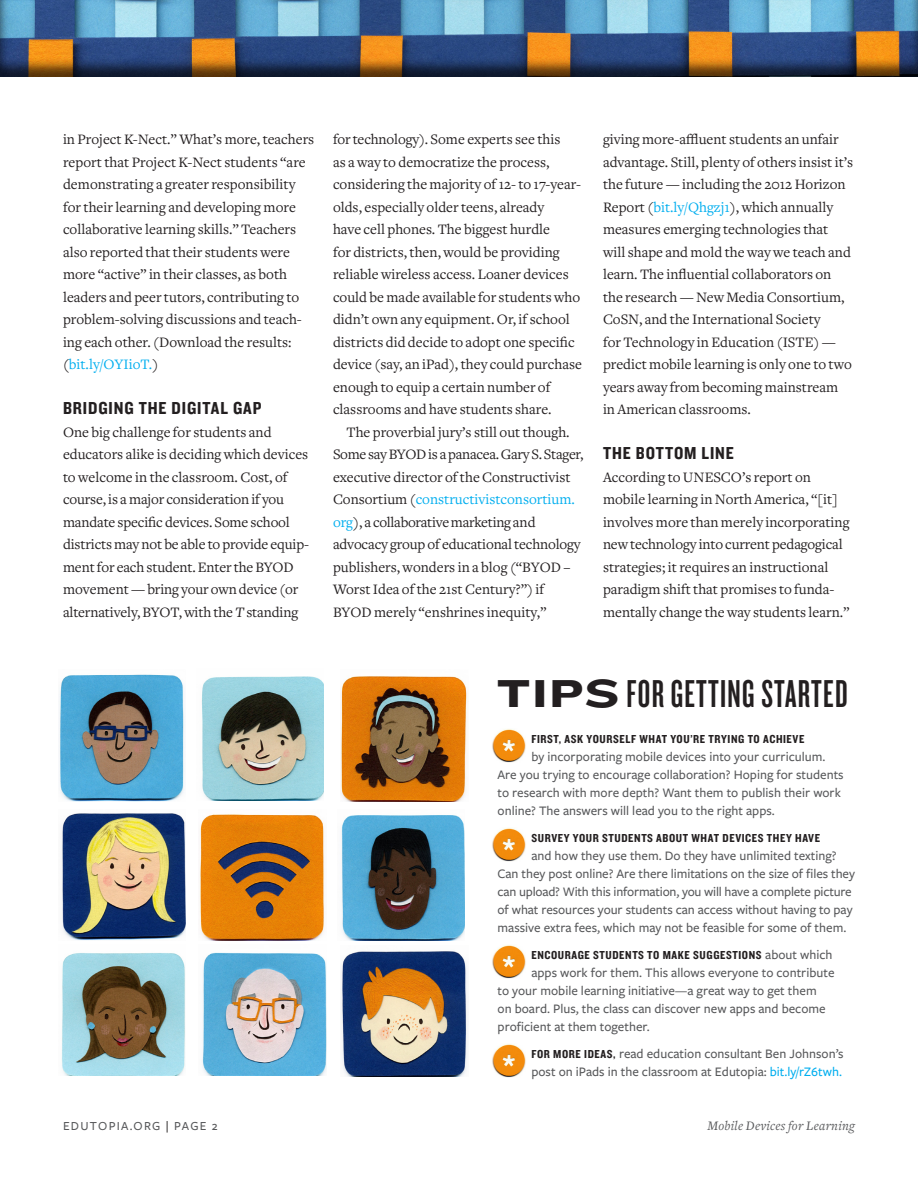
<style>
.page{position:relative;width:918px;height:1188px;background:#fff}
.page>*{position:absolute;margin:0;border:0;box-sizing:border-box;transform-origin:0 0}
.Body_subhead{font:40.35px "Knockout HTF47 Bantamweight";letter-spacing:.03em;color:#231f20}
.Body_subhead-2{font:18px "Knockout HTF50 Welterweight";letter-spacing:.05em;color:#231f20}
.Body_Indent{font:15px/22.5px "Freight Text";color:#231f20}
.Body_NoIndent{font:15px/22.5px "Freight Text";color:#231f20}
.Sidebar_txt{font:500 13.5px/18px "Freight Sans Pro";color:#57585a}
.t1{font:italic 13.5px "Freight Text";letter-spacing:.02em;color:#57585a}
.t2{font:500 12.75px "Freight Sans Pro";letter-spacing:.1em;color:#57585a}
.Sidebar_txt-2{font:12px "Knockout HTF50 Welterweight";letter-spacing:.05em;color:#231f20}
.s1{color:#00aeef}
.s2{font-style:italic}
.s3{color:#231f20}
.s4{font-family:"Knockout HTF54 Sumo"}
.s5{font-family:"Freight Sans Pro";font-weight:500;font-size:13.5px;color:#57585a}
.s6{font-family:"Knockout HTF50 Welterweight";font-weight:400;font-size:12px;color:#231f20}
</style>
<div class="page">
<div style="left:0;top:0;width:918px;height:78px;background:#231f20;opacity:.75"></div>
<img style="left:341px;top:951px;width:127px;height:126px">
<img style="left:341px;top:676px;width:126px;height:125px">
<img style="left:59px;top:674px;width:126px;height:127px">
<img style="left:341px;top:815px;width:123px;height:126px">
<img style="left:200px;top:814px;width:125px;height:127px">
<img style="left:62px;top:813px;width:124px;height:127px">
<img style="left:201px;top:676px;width:123px;height:125px">
<img style="left:202px;top:952px;width:124px;height:124px">
<img style="left:61px;top:953px;width:124px;height:123px">
<img style="left:492px;top:729px;width:34px;height:34px">
<img style="left:492px;top:828px;width:34px;height:34px">
<img style="left:492px;top:945px;width:34px;height:34px">
<img style="left:492px;top:1044px;width:34px;height:34px">
<p class="Body_Indent" style="left:63px;top:128px;width:253px">in Project K-Nect.” What’s more, teachers report that Project K-Nect students “are demonstrating a greater responsibility for their learning and developing more collaborative learning skills.” Teachers also reported that their students were more “active” in their classes, as both leaders and peer tutors, contributing to problem-solving discussions and teach&shy;ing each other. (Download the results: (<span class="s1">bit.ly/OYIioT.</span>)</p>
<p class="Body_subhead-2" style="left:63px;top:399px;width:200px">BRIDGING THE DIGITAL GAP</p>
<p class="Body_NoIndent" style="left:63px;top:421px;width:248px">One big challenge for students and educators alike is deciding which devices to welcome in the classroom. Cost, of course, is a major consideration if you mandate specific devices. Some school districts may not be able to provide equip&shy;ment for each student. Enter the BYOD movement — bring your own device (or alternatively, BYOT, with the <span class="s2">T</span> standing</p>
<p class="Body_NoIndent" style="left:333px;top:128px;width:250px">for technology). Some experts see this<br>as a way to democratize the process, considering the majority of 12- to 17-year&shy;olds, especially older teens, already<br>have cell phones. The biggest hurdle<br>for districts, then, would be providing reliable wireless access. Loaner devices could be made available for students who didn’t own any equipment. Or, if school districts did decide to adopt one specific device (say, an iPad), they could purchase enough to equip a certain number of classrooms and have students share.</p>
<p class="Body_Indent" style="left:333px;top:421px;width:252px;text-indent:14px">The proverbial jury’s still out though.<br>Some say BYOD is a panacea. Gary S. Stager, executive director of the Constructivist Consortium (<span class="s1">constructivistconsortium. org</span>), a collaborative marketing and advocacy group of educational technology publishers, wonders in a blog (“BYOD – Worst Idea of the 21st Century?”) if BYOD merely “enshrines inequity,”</p>
<p class="Body_Indent" style="left:603px;top:128px;width:252px">giving more-affluent students an unfair advantage. Still, plenty of others insist it’s the future — including the 2012 Horizon Report (<span class="s1">bit.ly/Qhgzj1</span>), which annually measures emerging technologies that will shape and mold the way we teach and learn. The influential collaborators on the research — New Media Consortium, CoSN, and the International Society<br>for Technology in Education (ISTE) — predict mobile learning is only one to two years away from becoming mainstream in American classrooms.</p>
<p class="Body_subhead-2" style="left:603px;top:444px;width:133px">THE BOTTOM LINE</p>
<p class="Body_NoIndent" style="left:603px;top:466px;width:248px">According to UNESCO’s report on mobile learning in North America, “[it] involves more than merely incorporating new technology into current pedagogical strategies; it requires an instructional paradigm shift that promises to funda&shy;mentally change the way students learn.”</p>
<p class="t2" style="left:63px;top:1117px;width:156px">EDUTOPIA.ORG <span class="s3">|</span> PAGE 2</p>
<p class="Body_subhead" style="left:496px;top:673px;width:353px"><span class="s4">TIPS</span> FOR GETTING STARTED</p>
<p class="Sidebar_txt-2" style="left:531px;top:732px;width:275px">FIRST, ASK YOURSELF WHAT YOU’RE TRYING TO ACHIEVE</p>
<p class="Sidebar_txt" style="left:498px;top:747px;width:348px;text-indent:34px">by incorporating mobile devices into your curriculum.<br>Are you trying to encourage collaboration? Hoping for students to research with more depth? Want them to publish their work online? The answers will lead you to the right apps.</p>
<p class="Sidebar_txt-2" style="left:531px;top:831px;width:290px">SURVEY YOUR STUDENTS ABOUT WHAT DEVICES THEY HAVE</p>
<p class="Sidebar_txt" style="left:498px;top:846px;width:359px;text-indent:34px">and how they use them. Do they have unlimited texting?<br>Can they post online? Are there limitations on the size of files they can upload? With this information, you will have a complete picture of what resources your students can access without having to pay massive extra fees, which may not be feasible for some of them.</p>
<p class="Sidebar_txt-2" style="left:531px;top:948px;width:303px">ENCOURAGE STUDENTS TO MAKE SUGGESTIONS <span class="s5">about which</span></p>
<p class="Sidebar_txt" style="left:498px;top:963px;width:338px;text-indent:34px">apps work for them. This allows everyone to contribute to your mobile learning initiative—a great way to get them<br>on board. Plus, the class can discover new apps and become proficient at them together.</p>
<p class="Sidebar_txt" style="left:531px;top:1044px;width:314px"><span class="s6">FOR MORE IDEAS,</span> read education consultant Ben Johnson’s post on iPads in the classroom at Edutopia: <span class="s1">bit.ly/rZ6twh.</span></p>
<p class="t1" style="left:707px;top:1118px;width:149px">Mobile Devices for Learning</p>
</div>
